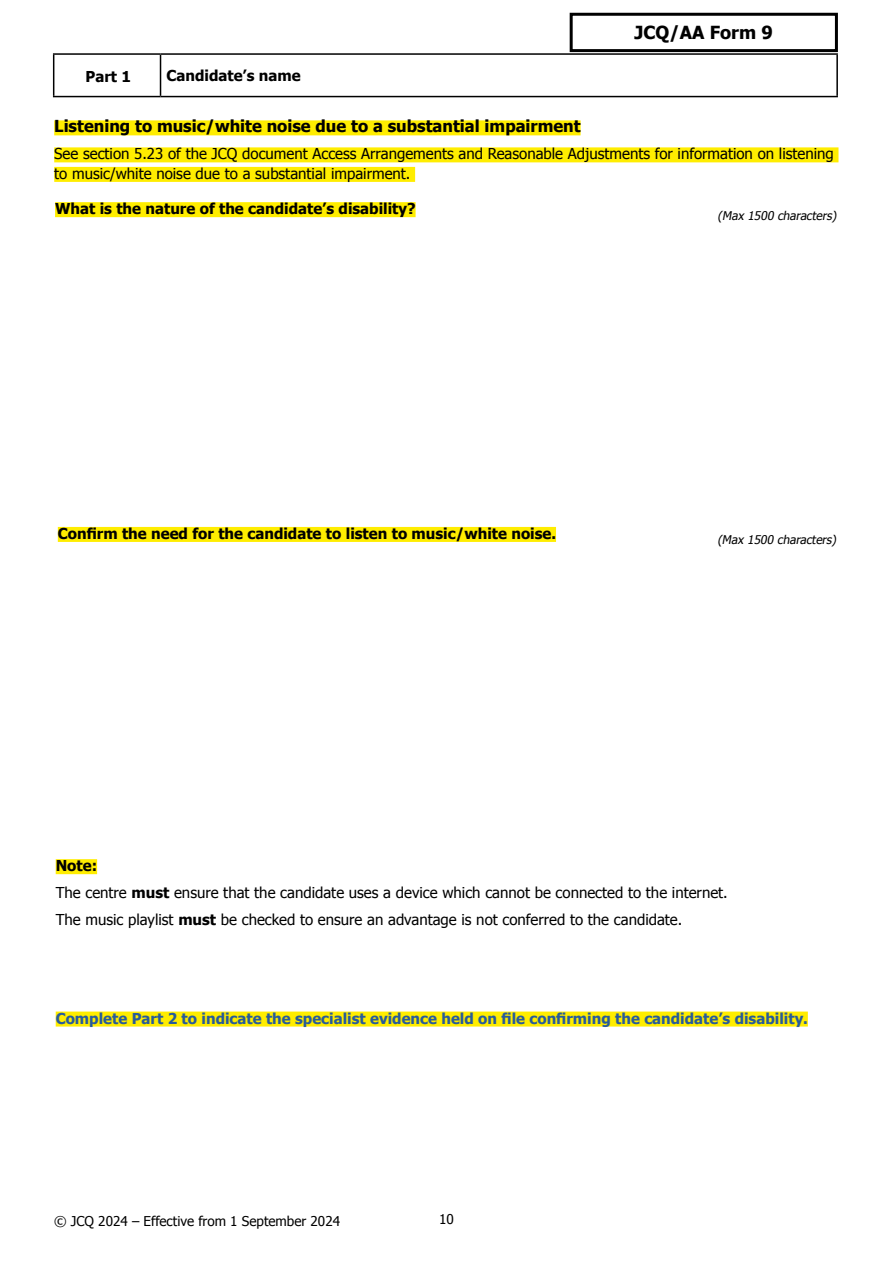
<style>
.page{position:relative;width:893px;height:1263px;background:#fff}
.page>*{position:absolute;margin:0;border:0;box-sizing:border-box;transform-origin:0 0}
.t1{font:700 18px "Tahoma";color:#000}
.t2{font:700 16.5px "Tahoma";color:#000}
.t3{font:15px/19.5px "Tahoma";color:#000}
.t4{font:700 15px "Tahoma";color:#000}
.t5{font:700 15px "Tahoma";color:#275b9b}
.t6{font:13.5px "Tahoma";color:#000}
.t7{font:italic 12px "Tahoma";color:#000}
.s1{font-weight:700}
</style>
<div class="page">
<hr style="left:53px;top:53px;width:108px;height:2px;background:#000">
<hr style="left:53px;top:55px;width:1px;height:41px;background:#000">
<hr style="left:161px;top:53px;width:677px;height:2px;background:#000">
<hr style="left:160px;top:55px;width:1px;height:41px;background:#000">
<hr style="left:836px;top:55px;width:2px;height:41px;background:#000">
<hr style="left:53px;top:96px;width:108px;height:1px;background:#000">
<hr style="left:161px;top:96px;width:677px;height:1px;background:#000">
<div style="left:570px;top:13px;width:268px;height:39px;border:3px solid #000"></div>
<div style="left:54px;top:120px;width:527px;height:15px;background:#ffed00"></div>
<div style="left:54px;top:147px;width:784px;height:15px;background:#ffed00"></div>
<div style="left:54px;top:167px;width:361px;height:15px;background:#ffed00"></div>
<div style="left:55px;top:202px;width:361px;height:15px;background:#ffed00"></div>
<div style="left:58px;top:527px;width:498px;height:15px;background:#ffed00"></div>
<div style="left:56px;top:1011px;width:752px;height:15px;background:#ffed00"></div>
<div style="left:56px;top:859px;width:41px;height:15px;background:#ffed00"></div>
<p class="t4" style="left:85px;top:66px;width:47px">Part 1</p>
<p class="t4" style="left:167px;top:65px;width:136px">Candidate’s name</p>
<p class="t1" style="left:635px;top:20px;width:140px">JCQ/AA Form 9</p>
<p class="t2" style="left:54px;top:115px;width:528px">Listening to music/white noise due to a substantial impairment</p>
<p class="t3" style="left:54px;top:143px;width:781px">See section 5.23 of the JCQ document Access Arrangements and Reasonable Adjustments for information on listening to music/white noise due to a substantial impairment.</p>
<p class="t4" style="left:55px;top:198px;width:362px">What is the nature of the candidate’s disability?</p>
<p class="t7" style="left:717px;top:207px;width:123px">(Max 1500 characters)</p>
<p class="t4" style="left:58px;top:523px;width:500px">Confirm the need for the candidate to listen to music/white noise.</p>
<p class="t7" style="left:717px;top:531px;width:123px">(Max 1500 characters)</p>
<p class="t4" style="left:56px;top:855px;width:43px">Note:</p>
<p class="t3" style="left:56px;top:882px;width:674px">The centre <span class="s1">must</span> ensure that the candidate uses a device which cannot be connected to the internet.</p>
<p class="t3" style="left:56px;top:909px;width:628px">The music playlist <span class="s1">must</span> be checked to ensure an advantage is not conferred to the candidate.</p>
<p class="t5" style="left:56px;top:1007px;width:754px">Complete Part 2 to indicate the specialist evidence held on file confirming the candidate’s disability.</p>
<p class="t6" style="left:54px;top:1212px;width:288px">© JCQ 2024 – Effective from 1 September 2024</p>
<p class="t6" style="left:439px;top:1209px;width:16px">10</p>
</div>
